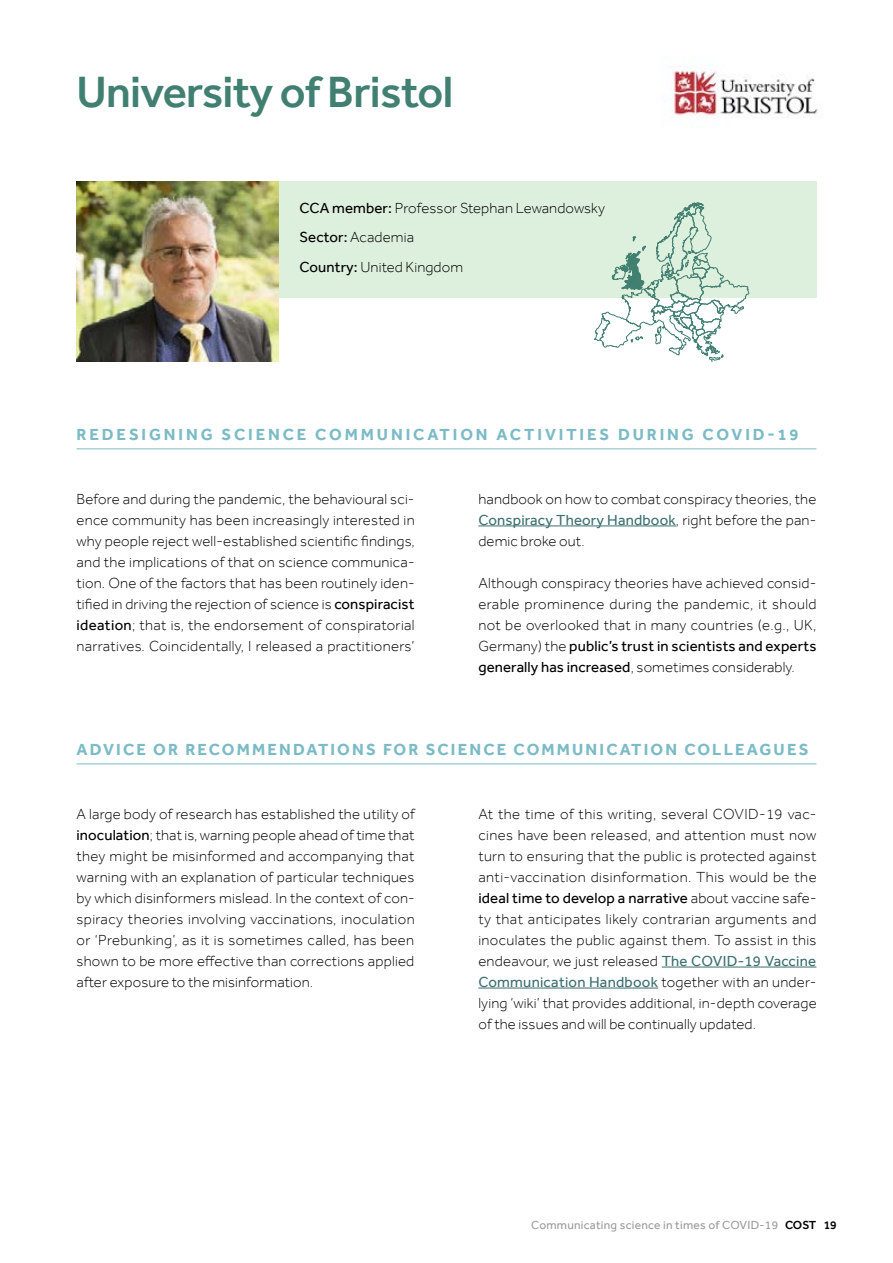
<style>
.page{position:relative;width:893px;height:1263px;background:#fff}
.page>*{position:absolute;margin:0;border:0;box-sizing:border-box;transform-origin:0 0}
.t1{font:500 45px "Effra";letter-spacing:-.015em;color:#418071}
.t2{font:700 16.5px "Effra";letter-spacing:.13em;color:#7bbbc6}
.t3{font:700 16.5px "Effra";letter-spacing:.175em;color:#7bbbc6}
.t4{font:300 15px/21px "Effra";letter-spacing:.01em;color:#000;text-align:justify}
.t5{font:12px "Effra";letter-spacing:.02em;color:#9b9b9b}
.s1{font-weight:400}
.s2{font-weight:400;color:#3c6f71}
.s3{font-weight:500;color:#000}
</style>
<div class="page">
<div style="left:77px;top:181px;width:739px;height:58px;background:#ddefdd"></div>
<div style="left:77px;top:211px;width:739px;height:57px;background:#ddefdd"></div>
<div style="left:77px;top:240px;width:739px;height:58px;background:#ddefdd"></div>
<hr style="left:77px;top:448px;width:739px;height:1px;background:#7bbbc6">
<hr style="left:478px;top:525px;width:198px;height:1px;background:#3c6f71">
<hr style="left:77px;top:763px;width:739px;height:1px;background:#7bbbc6">
<hr style="left:662px;top:967px;width:154px;height:1px;background:#3c6f71">
<hr style="left:478px;top:988px;width:180px;height:1px;background:#3c6f71">
<img style="left:77px;top:181px;width:201px;height:180px">
<svg style="left:594px;top:202px;width:155px;height:160px"></svg>
<img style="left:670px;top:65px;width:148px;height:54px">
<h1 class="t1" style="left:77px;top:65px;width:378px">University of Bristol</h1>
<p class="t4" style="left:300px;top:193px;width:307px;line-height:29.5px;text-align:left"><span class="s1">CCA member:</span> Professor Stephan Lewandowsky<br><span class="s1">Sector:</span> Academia<br><span class="s1">Country:</span> United Kingdom</p>
<p class="t3" style="left:77px;top:425px;width:724px">REDESIGNING SCIENCE COMMUNICATION ACTIVITIES DURING COVID-19</p>
<p class="t4" style="left:77px;top:488px;width:340px">Before and during the pandemic, the behavioural sci&shy;ence community has been increasingly interested in why people reject well-established scientific findings, and the implications of that on science communica&shy;tion. One of the factors that has been routinely iden&shy;tified in driving the rejection of science is <span class="s1">conspiracist ideation</span>; that is, the endorsement of conspiratorial narratives. Coincidentally, I released a practitioners’</p>
<p class="t4" style="left:478px;top:488px;width:339px">handbook on how to combat conspiracy theories, the <span class="s2">Conspiracy Theory Handbook</span>, right before the pan&shy;demic broke out.</p>
<p class="t4" style="left:478px;top:572px;width:340px">Although conspiracy theories have achieved consid&shy;erable prominence during the pandemic, it should not be overlooked that in many countries (e.g., UK, Germany) the <span class="s1">public’s trust in scientists and experts generally has increased</span>, sometimes considerably.</p>
<p class="t2" style="left:77px;top:740px;width:733px">ADVICE OR RECOMMENDATIONS FOR SCIENCE COMMUNICATION COLLEAGUES</p>
<p class="t4" style="left:77px;top:803px;width:340px">A large body of research has established the utility of <span class="s1">inoculation</span>; that is, warning people ahead of time that they might be misinformed and accompanying that warning with an explanation of particular techniques by which disinformers mislead. In the context of con&shy;spiracy theories involving vaccinations, inoculation or ‘Prebunking’, as it is sometimes called, has been shown to be more effective than corrections applied after exposure to the misinformation.</p>
<p class="t4" style="left:478px;top:803px;width:340px">At the time of this writing, several COVID-19 vac&shy;cines have been released, and attention must now turn to ensuring that the public is protected against anti-vaccination disinformation. This would be the <span class="s1">ideal time to develop a narrative</span> about vaccine safe&shy;ty that anticipates likely contrarian arguments and inoculates the public against them. To assist in this endeavour, we just released <span class="s2">The COVID-19 Vaccine Communication Handbook</span> together with an under&shy;lying ‘wiki’ that provides additional, in-depth coverage of the issues and will be continually updated.</p>
<p class="t5" style="left:531px;top:1217px;width:307px">Communicating science in times of COVID-19 <span class="s3">COST 19</span></p>
</div>
